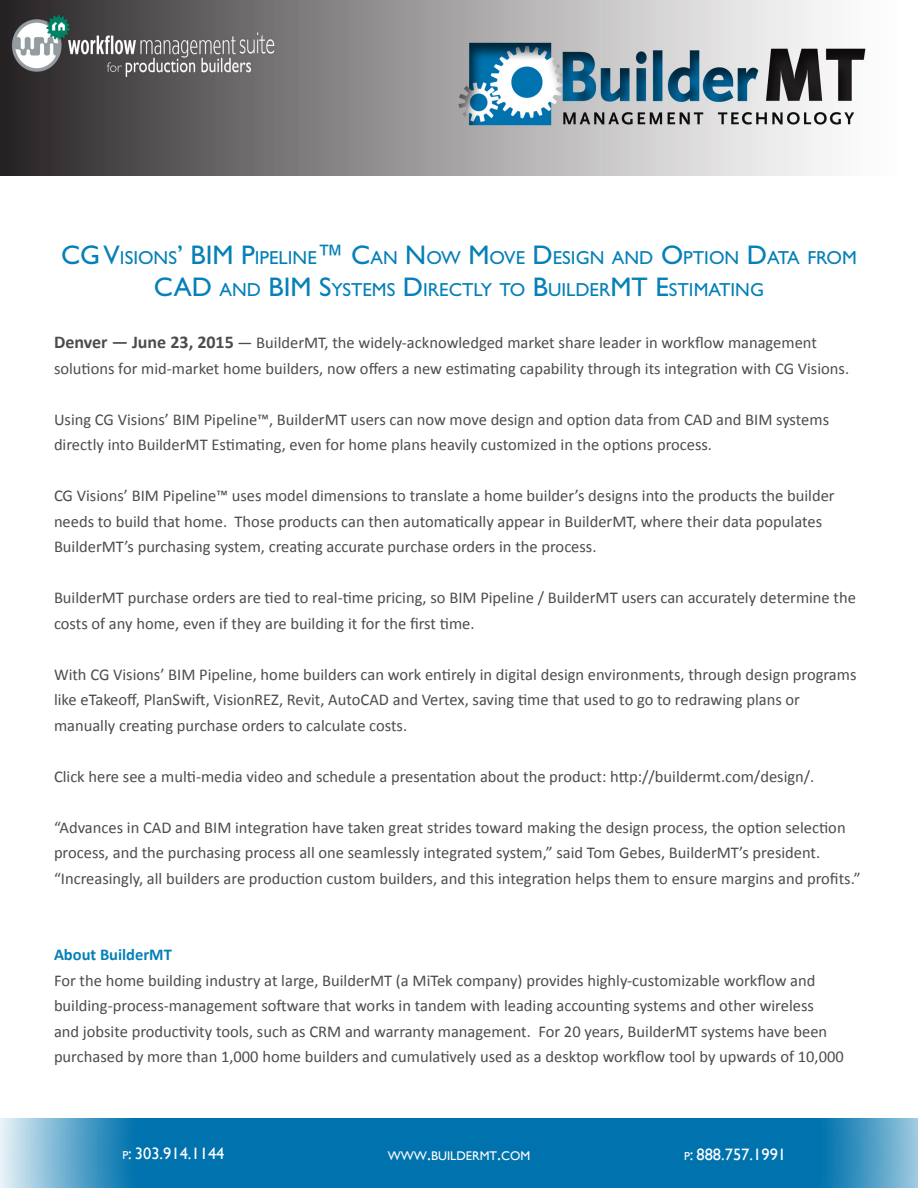
<style>
.page{position:relative;width:918px;height:1188px;background:#fff}
.page>*{position:absolute;margin:0;border:0;box-sizing:border-box;transform-origin:0 0}
.t1{font:18.9px/31.5px "Gill Sans Std";color:#0580b8;text-align:center}
.t2{font:16.5px/25.5px "Calibri";color:#4b4c4d}
.t3{font:16.5px "Gill Sans";color:#fff}
.t4{font:700 16.5px "Calibri";color:#0580b8}
.t5{font:12.6px "Gill Sans";color:#fff}
.s1{font-size:27px}
.s2{font-weight:700;font-size:18px}
.s3{font-size:11.55px}
.s4{font-size:18px}
</style>
<div class="page">
<img style="left:0;top:0;width:866px;height:175px">
<svg style="left:0;top:1118px;width:918px;height:70px;background:#1880b5"></svg>
<p class="t1" style="left:61px;top:242px;width:795px"><span class="s1">CG V</span>ISIONS<span class="s1">’ BIM P</span>IPELINE<span class="s1">™ C</span>AN <span class="s1">N</span> OW <span class="s1">M</span>OVE <span class="s1">D</span>ESIGN AND <span class="s1">O</span>PTION <span class="s1">D</span>ATA FROM<br><span class="s1">CAD</span> AND <span class="s1">BIM S</span>YSTEMS <span class="s1">D</span>IRECTLY TO <span class="s1">B</span>UILDER<span class="s1">MT E</span>STIMATING</p>
<p class="t2" style="left:54px;top:330px;width:797px"><span class="s2">Denver — June 23, 2015</span> — BuilderMT, the widely-acknowledged market share leader in workflow management solutions for mid-market home builders, now offers a new estimating capability through its integration with CG Visions.</p>
<p class="t2" style="left:54px;top:406px;width:777px">Using CG Visions’ BIM Pipeline™, BuilderMT users can now move design and option data from CAD and BIM systems directly into BuilderMT Estimating, even for home plans heavily customized in the options process.</p>
<p class="t2" style="left:54px;top:483px;width:782px">CG Visions’ BIM Pipeline™ uses model dimensions to translate a home builder’s designs into the products the builder needs to build that home. Those products can then automatically appear in BuilderMT, where their data populates<br>BuilderMT’s purchasing system, creating accurate purchase orders in the process.</p>
<p class="t2" style="left:54px;top:585px;width:804px">BuilderMT purchase orders are tied to real-time pricing, so BIM Pipeline / BuilderMT users can accurately determine the costs of any home, even if they are building it for the first time.</p>
<p class="t2" style="left:54px;top:661px;width:804px">With CG Visions’ BIM Pipeline, home builders can work entirely in digital design environments, through design programs like eTakeoff, PlanSwift, VisionREZ, Revit, AutoCAD and Vertex, saving time that used to go to redrawing plans or manually creating purchase orders to calculate costs.</p>
<p class="t2" style="left:54px;top:763px;width:762px">Click here see a multi-media video and schedule a presentation about the product: http://buildermt.com/design/.</p>
<p class="t2" style="left:54px;top:814px;width:808px">“Advances in CAD and BIM integration have taken great strides toward making the design process, the option selection process, and the purchasing process all one seamlessly integrated system,” said Tom Gebes, BuilderMT’s president. “Increasingly, all builders are production custom builders, and this integration helps them to ensure margins and profits.”</p>
<p class="t4" style="left:54px;top:944px;width:119px">About BuilderMT</p>
<p class="t2" style="left:54px;top:967px;width:791px">For the home building industry at large, BuilderMT (a MiTek company) provides highly-customizable workflow and building-process-management software that works in tandem with leading accounting systems and other wireless<br>and jobsite productivity tools, such as CRM and warranty management. For 20 years, BuilderMT systems have been purchased by more than 1,000 home builders and cumulatively used as a desktop workflow tool by upwards of 10,000</p>
<p class="t3" style="left:122px;top:1144px;width:104px"><span class="s3">P</span>: 303.914.1144</p>
<p class="t5" style="left:388px;top:1149px;width:144px">WWW<span class="s4">.</span>BUILDERMT<span class="s4">.</span>COM</p>
<p class="t3" style="left:684px;top:1145px;width:104px"><span class="s3">P</span>: 888.757.1991</p>
</div>
